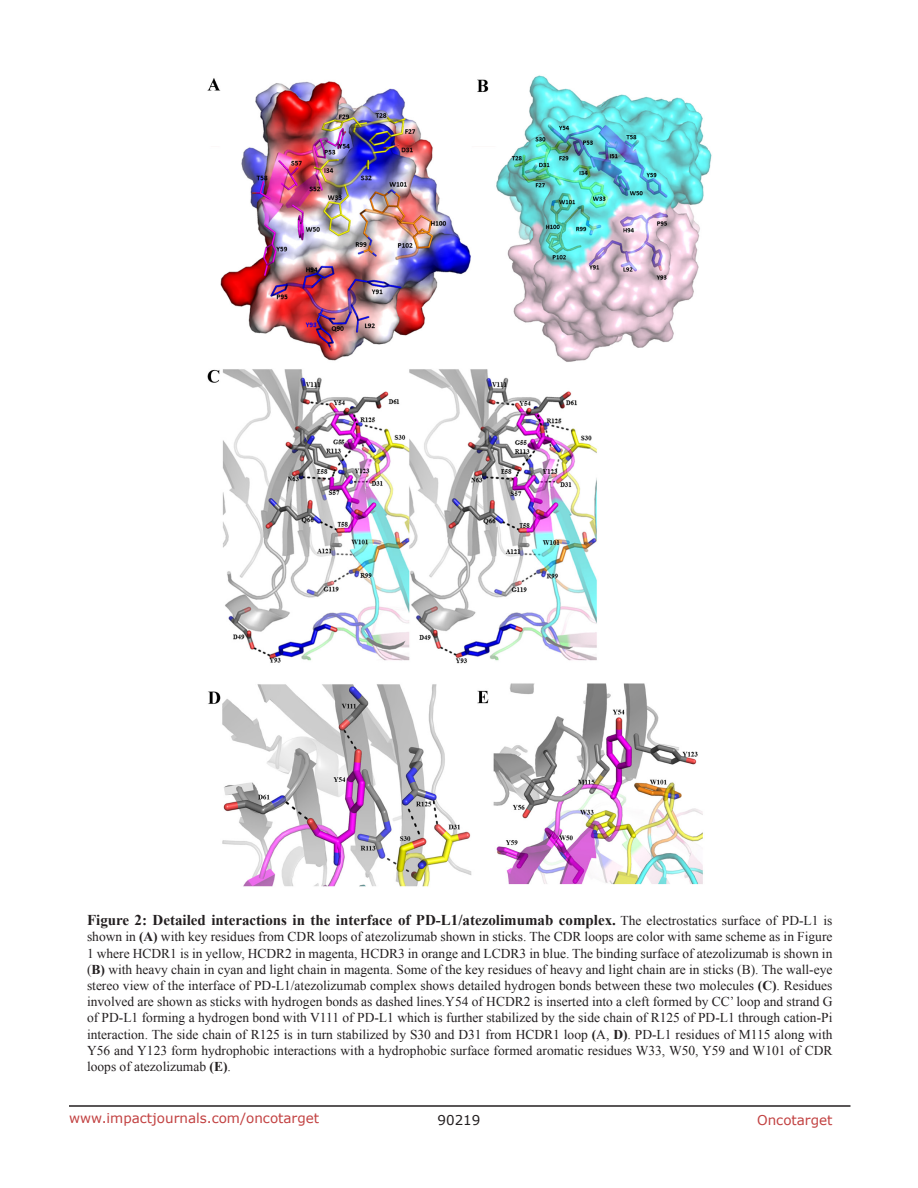
<style>
.page{position:relative;width:918px;height:1188px;background:#fff}
.page>*{position:absolute;margin:0;border:0;box-sizing:border-box;transform-origin:0 0}
.figuretext{font:700 15px "Times New Roman";color:#231f20}
.figuretext-2{font:13.5px/16.2px "Times New Roman";color:#231f20;text-align:justify}
.t1{font:13.5px "Verdana";color:#c24141}
.t2{font:13.5px "Verdana";color:#231f20}
.s1{font-weight:400;font-size:13.5px}
.s2{font-weight:700}
</style>
<div class="page">
<hr style="left:69px;top:1105px;width:781px;height:2px;background:#231f20">
<img style="left:207px;top:75px;width:505px;height:812px">
<p class="figuretext" style="left:87px;top:910px;width:747px">Figure 2: Detailed interactions in the interface of PD-L1/atezolimumab complex. <span class="s1">The electrostatics surface of PD-L1 is</span></p>
<p class="figuretext-2" style="left:87px;top:929px;width:747px">shown in <span class="s2">(A)</span> with key residues from CDR loops of atezolizumab shown in sticks. The CDR loops are color with same scheme as in Figure 1 where HCDR1 is in yellow, HCDR2 in magenta, HCDR3 in orange and LCDR3 in blue. The binding surface of atezolizumab is shown in (<span class="s2">B)</span> with heavy chain in cyan and light chain in magenta. Some of the key residues of heavy and light chain are in sticks (B). The wall-eye stereo view of the interface of PD-L1/atezolizumab complex shows detailed hydrogen bonds between these two molecules <span class="s2">(C)</span>. Residues involved are shown as sticks with hydrogen bonds as dashed lines.Y54 of HCDR2 is inserted into a cleft formed by CC’ loop and strand G of PD-L1 forming a hydrogen bond with V111 of PD-L1 which is further stabilized by the side chain of R125 of PD-L1 through cation-Pi interaction. The side chain of R125 is in turn stabilized by S30 and D31 from HCDR1 loop <span class="s2">(</span>A, <span class="s2">D)</span>. PD-L1 residues of M115 along with Y56 and Y123 form hydrophobic interactions with a hydrophobic surface formed aromatic residues W33, W50, Y59 and W101 of CDR loops of atezolizumab <span class="s2">(E)</span>.</p>
<p class="t1" style="left:69px;top:1109px;width:252px">www.impactjournals.com/oncotarget</p>
<p class="t2" style="left:438px;top:1111px;width:44px">90219</p>
<p class="t1" style="left:757px;top:1111px;width:77px">Oncotarget</p>
</div>
